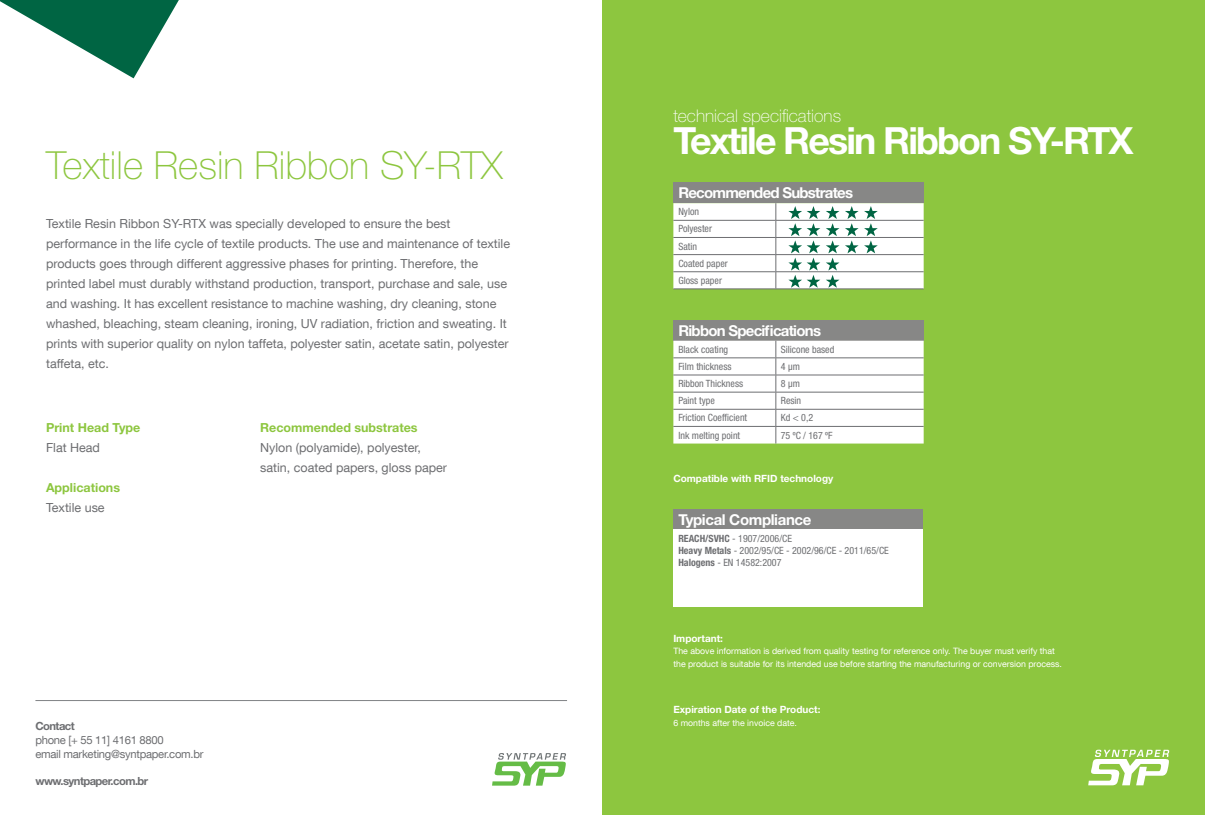
<style>
.page{position:relative;width:1205px;height:815px;background:#fff}
.page>*{position:absolute;margin:0;border:0;box-sizing:border-box;transform-origin:0 0}
.t1{font:100 38.75px "Helvetica Neue LT Std";color:#8dc63f}
.t2{font:700 37.5px "Helvetica Neue LT Std";letter-spacing:-.05em;color:#fff}
.t3{font:100 17.5px "Helvetica Neue LT Std";color:#fff}
.t4{font:700 15px "Helvetica Neue LT Std";letter-spacing:-.05em;color:#fff}
.t5{font:700 15px "Helvetica Neue LT Std";letter-spacing:-.025em;color:#fff}
.t6{font:12.5px/20px "Helvetica Neue LT Com";color:#6d6e71}
.t7{font:700 12.5px "Helvetica Neue LT Std";color:#8dc63f}
.t8{font:11.25px/13.8px "Helvetica Neue LT Com";letter-spacing:-.025em;color:#6d6e71}
.t9{font:700 11.25px "Helvetica Neue LT Std";letter-spacing:-.05em;color:#6d6e71}
.t10{font:condensed 10px/17.1px "Helvetica Neue LT Std";color:#6d6e71}
.t11{font:700 10px "Helvetica Neue LT Std";color:#fff}
.t12{font:8.75px/12.5px "Helvetica Neue LT Com";color:#fff}
.s1{font-family:"Helvetica Neue";font-weight:700}
</style>
<div class="page">
<div style="left:602px;top:0;width:603px;height:815px;background:#8dc63f"></div>
<svg style="left:0;top:0;width:179px;height:78px"></svg>
<div style="left:673px;top:320px;width:250px;height:21px;background:#878786"></div>
<svg style="left:673px;top:341px;width:250px;height:103px;background:#f6f6f5"></svg>
<div style="left:673px;top:509px;width:250px;height:21px;background:#878786"></div>
<div style="left:673px;top:530px;width:250px;height:77px;background:#fff"></div>
<div style="left:673px;top:182px;width:250px;height:21px;background:#878786"></div>
<hr style="left:673px;top:289px;width:103px;height:1px;background:#6d6e71">
<hr style="left:776px;top:289px;width:147px;height:1px;background:#6d6e71">
<svg style="left:673px;top:203px;width:250px;height:86px;background:#e7edea"></svg>
<svg style="left:1088px;top:750px;width:81px;height:35px"></svg>
<svg style="left:492px;top:753px;width:74px;height:33px"></svg>
<hr style="left:35px;top:700px;width:532px;height:1px;background:#808285">
<h1 class="t1" style="left:46px;top:143px;width:458px">Textile Resin Ribbon SY-RTX</h1>
<p class="t6" style="left:46px;top:213px;width:465px">Textile Resin Ribbon SY-RTX was specially developed to ensure the best performance in the life cycle of textile products. The use and maintenance of textile products goes through different aggressive phases for printing. Therefore, the printed label must durably withstand production, transport, purchase and sale, use and washing. It has excellent resistance to machine washing, dry cleaning, stone whashed, bleaching, steam cleaning, ironing, UV radiation, friction and sweating. It prints with superior quality on nylon taffeta, polyester satin, acetate satin, polyester taffeta, etc.</p>
<p class="t7" style="left:46px;top:419px;width:96px">Print Head Type</p>
<p class="t6" style="left:46px;top:437px;width:55px">Flat Head</p>
<p class="t7" style="left:46px;top:479px;width:76px">Applications</p>
<p class="t6" style="left:46px;top:497px;width:60px">Textile use</p>
<p class="t7" style="left:260px;top:419px;width:159px">Recommended substrates</p>
<p class="t6" style="left:260px;top:437px;width:188px">Nylon (polyamide), polyester, satin, coated papers, gloss paper</p>
<p class="t9" style="left:35px;top:719px;width:41px">Contact</p>
<p class="t8" style="left:35px;top:733px;width:170px">phone [+ 55 11] 4161 8800<br>email marketing@syntpaper.com.br</p>
<p class="t9" style="left:35px;top:774px;width:114px">www.syntpaper.com.br</p>
<h3 class="t3" style="left:673px;top:106px;width:169px">technical specifications</h3>
<h2 class="t2" style="left:673px;top:117px;width:462px">Textile Resin Ribbon SY-RTX</h2>
<p class="t4" style="left:678px;top:184px;width:176px">Recommended Substrates</p>
<p class="t10" style="left:678px;top:203px;width:51px">Nylon<br>Polyester<br>Satin<br>Coated paper<br>Gloss paper</p>
<p class="t4" style="left:678px;top:321px;width:144px">Ribbon Specifications</p>
<p class="t10" style="left:678px;top:341px;width:51px">Black coating</p>
<p class="t10" style="left:781px;top:341px;width:55px">Silicone based</p>
<p class="t10" style="left:678px;top:358px;width:55px">Film thickness</p>
<p class="t10" style="left:781px;top:358px;width:21px">4 µm</p>
<p class="t10" style="left:678px;top:375px;width:66px">Ribbon Thickness</p>
<p class="t10" style="left:781px;top:375px;width:21px">8 µm</p>
<p class="t10" style="left:678px;top:392px;width:38px">Paint type</p>
<p class="t10" style="left:781px;top:392px;width:22px">Resin</p>
<p class="t10" style="left:678px;top:409px;width:70px">Friction Coefficient</p>
<p class="t10" style="left:781px;top:409px;width:34px">Kd &lt; 0,2</p>
<p class="t10" style="left:678px;top:426px;width:63px">Ink melting point</p>
<p class="t10" style="left:781px;top:426px;width:53px">75 ºC / 167 ºF</p>
<p class="t11" style="left:673px;top:472px;width:161px">Compatible with RFID technology</p>
<p class="t5" style="left:678px;top:510px;width:134px">Typical Compliance</p>
<p class="t10" style="left:678px;top:533px;width:212px;line-height:12px"><span class="s1">REACH/SVHC</span> - 1907/2006/CE<br><span class="s1">Heavy Metals</span> - 2002/95/CE - 2002/96/CE - 2011/65/CE<br><span class="s1">Halogens</span> - EN 14582:2007</p>
<p class="t11" style="left:673px;top:632px;width:51px">Important:</p>
<p class="t12" style="left:673px;top:645px;width:390px">The above information is derived from quality testing for reference only. The buyer must verify that the product is suitable for its intended use before starting the manufacturing or conversion process.</p>
<p class="t11" style="left:673px;top:703px;width:149px">Expiration Date of the Product:</p>
<p class="t12" style="left:673px;top:716px;width:125px">6 months after the invoice date.</p>
</div>
